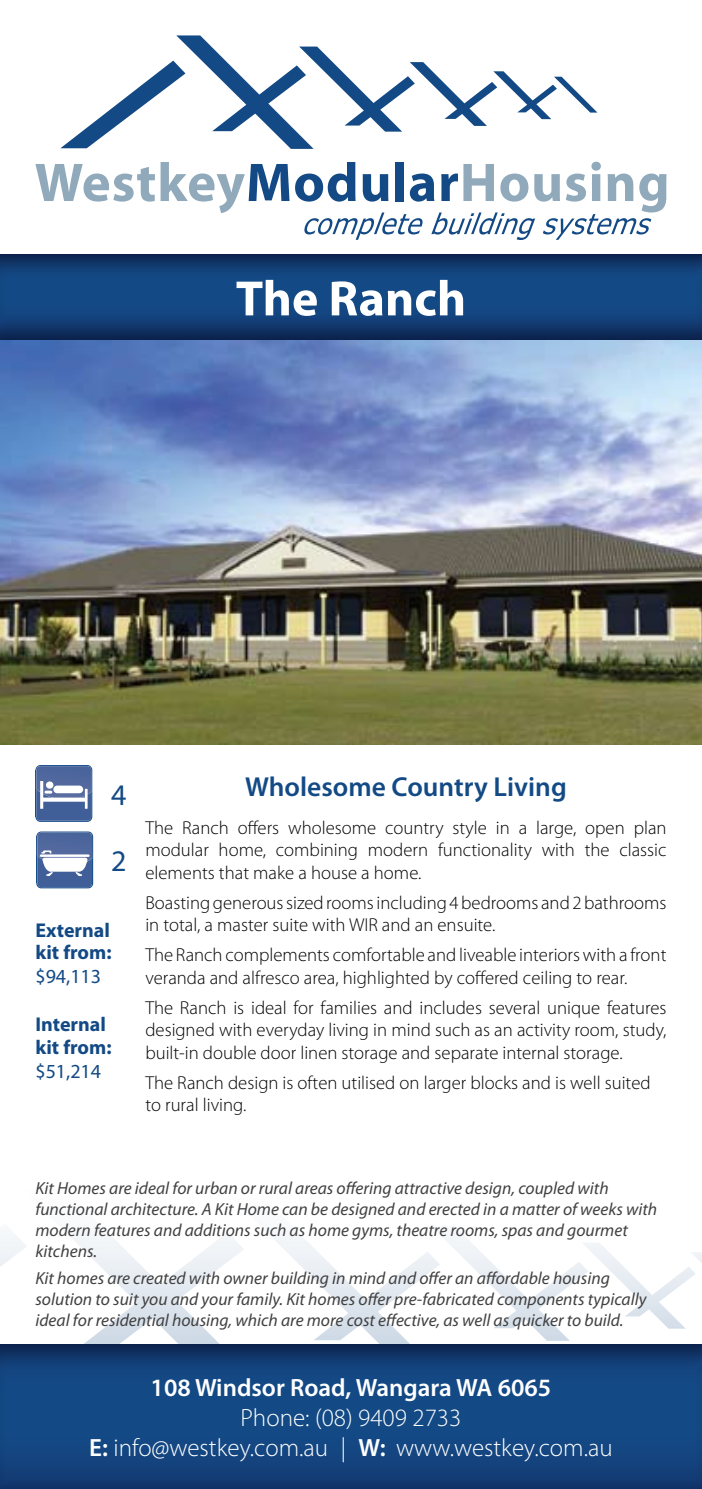
<style>
.page{position:relative;width:702px;height:1489px;background:#fff}
.page>*{position:absolute;margin:0;border:0;box-sizing:border-box;transform-origin:0 0}
.t1{font:700 50px "Myriad Pro";color:#fff}
.t2{font:30px "Myriad Pro";color:#134a85}
.t3{font:600 27.5px "Myriad Pro";color:#134a85}
.t4{font:300 25px/30px "Myriad Pro";color:#fff;text-align:center}
.t5{font:600 25px "Myriad Pro";color:#fff}
.t6{font:700 20px/22.5px "Myriad Pro";color:#134a85}
.t7{font:20px "Myriad Pro";color:#134a85}
.t8{font:300 18.75px/22.5px "Myriad Pro";color:#000}
.t9{font:italic 17.5px/21px "Myriad Pro";color:#414142}
.s1{font-weight:600}
</style>
<div class="page">
<svg style="left:270px;top:1234px;width:432px;height:107px"></svg>
<svg style="left:0;top:1234px;width:11px;height:33px"></svg>
<svg style="left:11px;top:1234px;width:233px;height:107px"></svg>
<svg style="left:60px;top:35px;width:537px;height:114px"></svg>
<svg style="left:35px;top:162px;width:254px;height:51px"></svg>
<svg style="left:295px;top:162px;width:371px;height:78px"></svg>
<div style="left:0;top:251px;width:702px;height:90px;background:#000;opacity:.3"></div>
<div style="left:0;top:1341px;width:702px;height:147px;background:#000;opacity:.3"></div>
<img style="left:0;top:340px;width:702px;height:404px">
<svg style="left:35px;top:765px;width:57px;height:56px;background:#6b82ae"></svg>
<svg style="left:36px;top:831px;width:57px;height:57px"></svg>
<h1 class="t1" style="left:236px;top:266px;width:232px">The Ranch</h1>
<h2 class="t2" style="left:111px;top:776px;width:17px">4</h2>
<h2 class="t2" style="left:111px;top:842px;width:17px">2</h2>
<p class="t6" style="left:35px;top:918px;width:78px">External kit from:</p>
<p class="t7" style="left:35px;top:964px;width:67px">$94,113</p>
<p class="t6" style="left:35px;top:1012px;width:78px">Internal kit from:</p>
<p class="t7" style="left:35px;top:1058px;width:67px">$51,214</p>
<h3 class="t3" style="left:245px;top:769px;width:323px">Wholesome Country Living</h3>
<p class="t8" style="left:145px;top:816px;width:522px;text-align:justify">The Ranch offers wholesome country style in a large, open plan modular home, combining modern functionality with the classic elements that make a house a home.</p>
<p class="t8" style="left:145px;top:891px;width:522px">Boasting generous sized rooms including 4 bedrooms and 2 bathrooms in total, a master suite with WIR and an ensuite.</p>
<p class="t8" style="left:145px;top:943px;width:522px">The Ranch complements comfortable and liveable interiors with a front veranda and alfresco area, highlighted by coffered ceiling to rear.</p>
<p class="t8" style="left:145px;top:996px;width:522px;text-align:justify">The Ranch is ideal for families and includes several unique features designed with everyday living in mind such as an activity room, study, built-in double door linen storage and separate internal storage.</p>
<p class="t8" style="left:145px;top:1071px;width:506px">The Ranch design is often utilised on larger blocks and is well suited to rural living.</p>
<p class="t9" style="left:35px;top:1176px;width:623px">Kit Homes are ideal for urban or rural areas offering attractive design, coupled with functional architecture. A Kit Home can be designed and erected in a matter of weeks with modern features and additions such as home gyms, theatre rooms, spas and gourmet kitchens.</p>
<p class="t9" style="left:35px;top:1267px;width:612px">Kit homes are created with owner building in mind and offer an affordable housing solution to suit you and your family. Kit homes offer pre-fabricated components typically ideal for residential housing, which are more cost effective, as well as quicker to build.</p>
<h3 class="t5" style="left:151px;top:1371px;width:402px">108 Windsor Road, Wangara WA 6065</h3>
<h3 class="t4" style="left:89px;top:1402px;width:525px">Phone: (08) 9409 2733<br><span class="s1">E:</span> info@westkey.com.au | <span class="s1">W:</span> www.westkey.com.au</h3>
</div>
